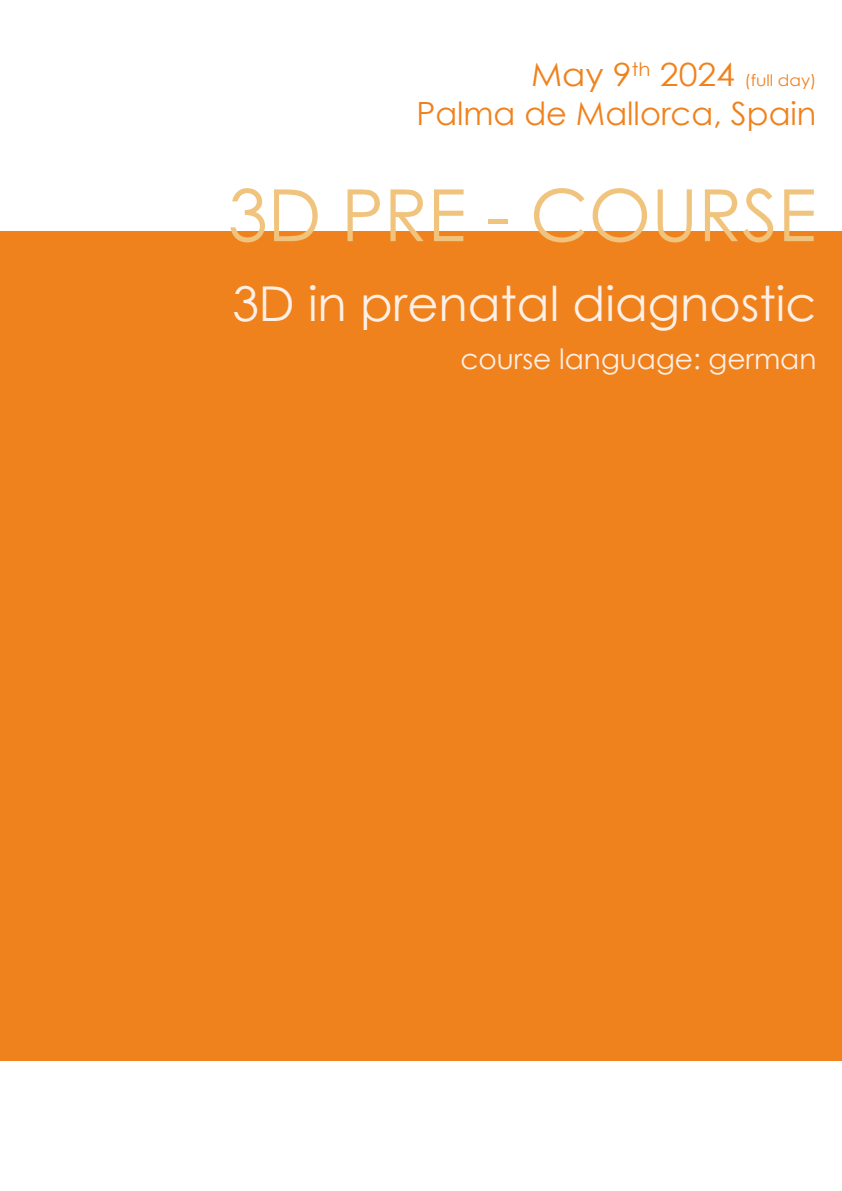
<style>
.page{position:relative;width:842px;height:1191px;background:#fff}
.page>*{position:absolute;margin:0;border:0;box-sizing:border-box;transform-origin:0 0}
.t1{font:72px "Century Gothic";color:#f1c47e}
.t2{font:48px "Century Gothic";color:#fef0e7}
.t3{font:32px "Century Gothic";color:#f0821d}
.t4{font:28px "Century Gothic";color:#fef0e7}
.t5{font:16px "Century Gothic";color:#f0821d;scale:1.06 1}
.s1{font-size:32px}
</style>
<div class="page">
<div style="left:0;top:231px;width:842px;height:829px;background:#f0821d"></div>
<p class="t5" style="left:531px;top:69px;width:271px"><span class="s1">May 9</span><sup>th</sup> <span class="s1">2024</span> (full day)</p>
<p class="t3" style="left:416px;top:91px;width:402px">Palma de Mallorca, Spain</p>
<h1 class="t1" style="left:228px;top:165px;width:590px">3D PRE - COURSE</h1>
<p class="t2" style="left:232px;top:270px;width:586px">3D in prenatal diagnostic</p>
<p class="t4" style="left:460px;top:339px;width:358px">course language: german</p>
</div>
